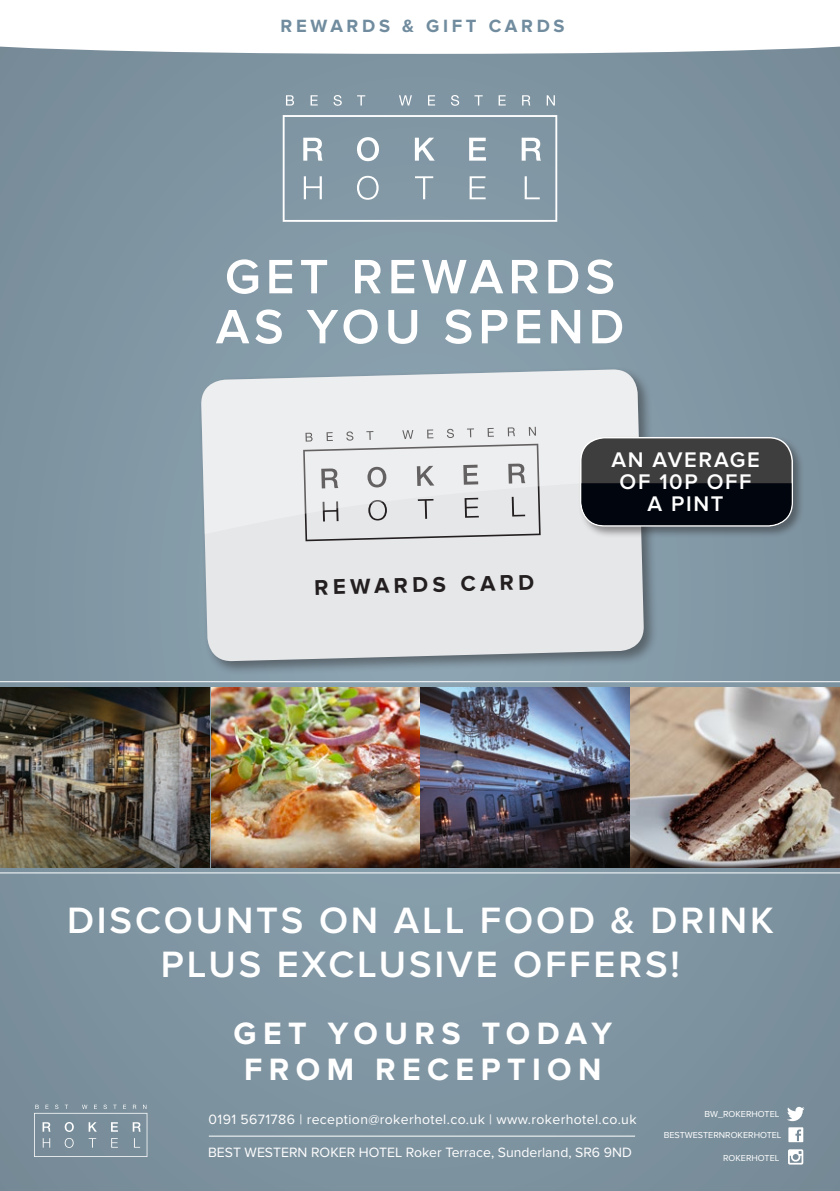
<style>
.page{position:relative;width:840px;height:1191px;background:#fff}
.page>*{position:absolute;margin:0;border:0;box-sizing:border-box;transform-origin:0 0}
.t1{font:600 50px/50px "Proxima Nova";letter-spacing:.1em;color:#fff}
.t2{font:600 38px/44px "Proxima Nova";letter-spacing:.075em;color:#fff;text-align:center}
.t3{font:700 32px "Proxima Nova";letter-spacing:.2em;color:#fff}
.t4{font:700 22.2px "Proxima Nova";color:#231f20}
.t5{font:600 22px "Proxima Nova";letter-spacing:.075em;color:#fff}
.t6{font:700 18.4px "Proxima Nova";letter-spacing:.2em;color:#708c9e}
.t7{font:14px "Proxima Nova";letter-spacing:.025em;color:#fff}
.t8{font:14px "Proxima Nova";color:#fff}
.t9{font:9px "Proxima Nova";color:#fff}
</style>
<div class="page">
<div style="left:0;top:0;width:839px;height:1191px;background:#7f94a1"></div>
<hr style="left:0;top:681px;width:839px;height:1px;background:#fff">
<hr style="left:0;top:872px;width:839px;height:1px;background:#fff">
<div style="left:0;top:0;width:839px;height:54px;background:#fff"></div>
<svg style="left:34px;top:1104px;width:113px;height:53px"></svg>
<svg style="left:282px;top:115px;width:275px;height:107px"></svg>
<svg style="left:286px;top:95px;width:8px;height:10px"></svg>
<svg style="left:310px;top:95px;width:7px;height:10px"></svg>
<svg style="left:333px;top:95px;width:8px;height:11px"></svg>
<svg style="left:357px;top:95px;width:8px;height:10px"></svg>
<svg style="left:399px;top:95px;width:12px;height:10px"></svg>
<svg style="left:428px;top:95px;width:7px;height:10px"></svg>
<svg style="left:451px;top:95px;width:8px;height:11px"></svg>
<svg style="left:474px;top:95px;width:8px;height:10px"></svg>
<svg style="left:498px;top:95px;width:7px;height:10px"></svg>
<svg style="left:522px;top:95px;width:8px;height:10px"></svg>
<svg style="left:546px;top:95px;width:8px;height:10px"></svg>
<hr style="left:209px;top:1135px;width:425px;height:1px;background:#fff">
<div style="left:198px;top:366px;width:460px;height:310px;background:#231f20;opacity:.45"></div>
<svg style="left:200px;top:369px;width:444px;height:292px;background:#dee0e2"></svg>
<svg style="left:303px;top:534px;width:237px;height:7px;background:#b8b8ba"></svg>
<svg style="left:200px;top:369px;width:439px;height:165px;background:#e1e3e5"></svg>
<img style="left:0;top:687px;width:839px;height:180px">
<div style="left:578px;top:435px;width:226px;height:103px;background:#231f20;opacity:.45"></div>
<div style="left:580px;top:438px;width:211px;height:88px;background:#3e3e3f;border-radius:24px"></div>
<div style="left:579px;top:437px;width:213px;height:89px;border:1px solid #fff;border-radius:24px"></div>
<div style="left:581px;top:483px;width:210px;height:42px;background:#01060e"></div>
<svg style="left:787px;top:1107px;width:17px;height:14px"></svg>
<svg style="left:788px;top:1127px;width:14px;height:15px"></svg>
<svg style="left:788px;top:1149px;width:14px;height:15px"></svg>
<p class="t6" style="left:280px;top:15px;width:285px">REWARDS &amp; GIFT CARDS</p>
<p class="t1" style="left:216px;top:253px;width:410px">GET REWARDS<br>AS YOU SPEND</p>
<p class="t4" style="left:313px;top:575px;width:221px;rotate:-2deg">REWARDS CARD</p>
<p class="t5" style="left:611px;top:447px;width:150px">AN AVERAGE</p>
<p class="t5" style="left:619px;top:469px;width:133px">OF 10P OFF</p>
<p class="t5" style="left:647px;top:491px;width:78px">A PINT</p>
<p class="t2" style="left:67px;top:899px;width:707px">DISCOUNTS ON ALL FOOD &amp; DRINK<br>PLUS EXCLUSIVE OFFERS!</p>
<p class="t3" style="left:233px;top:1015px;width:379px">GET YOURS TODAY</p>
<p class="t3" style="left:244px;top:1051px;width:359px">FROM RECEPTION</p>
<p class="t7" style="left:208px;top:1111px;width:429px">0191 5671786 | reception@rokerhotel.co.uk | www.rokerhotel.co.uk</p>
<p class="t8" style="left:208px;top:1144px;width:425px">BEST WESTERN ROKER HOTEL Roker Terrace, Sunderland, SR6 9ND</p>
<p class="t9" style="left:704px;top:1109px;width:76px">BW_ROKERHOTEL</p>
<p class="t9" style="left:663px;top:1129px;width:119px">BESTWESTERNROKERHOTEL</p>
<p class="t9" style="left:722px;top:1152px;width:58px">ROKERHOTEL</p>
</div>
